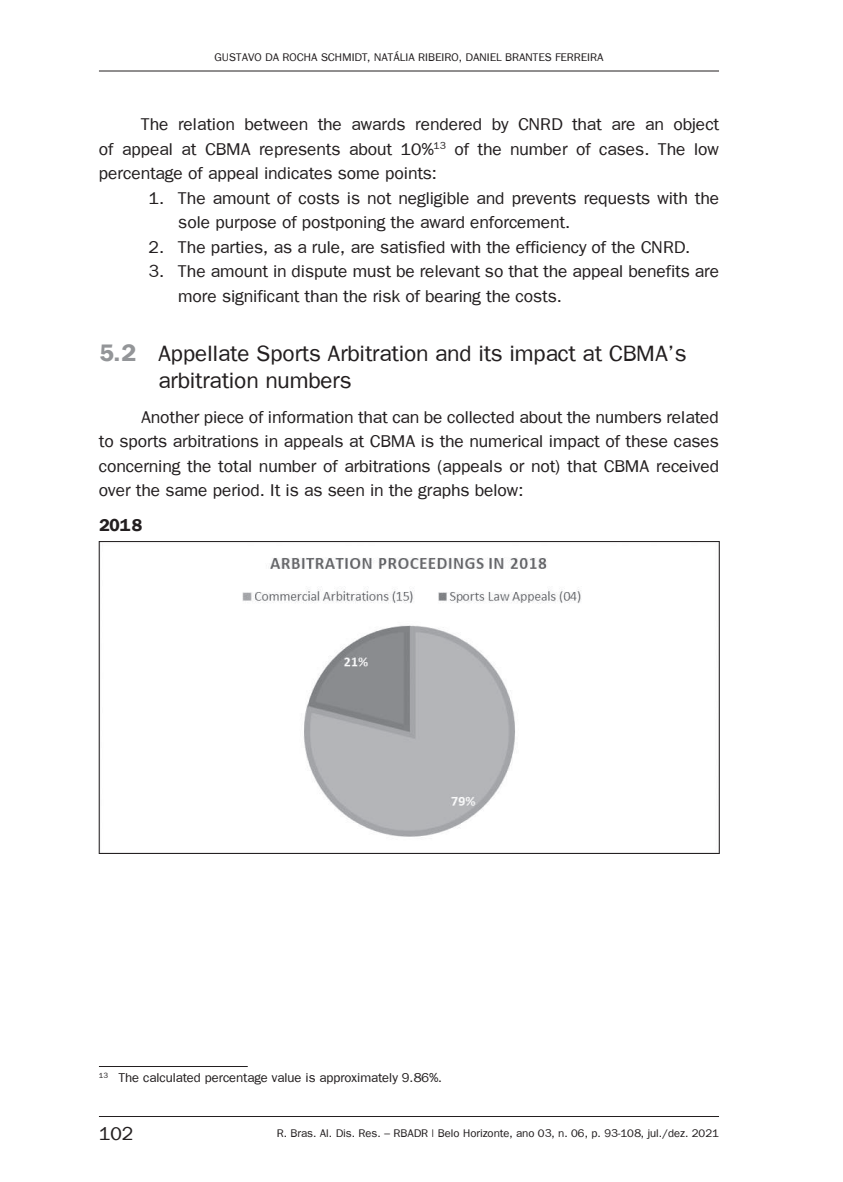
<style>
.page{position:relative;width:843px;height:1182px;background:#fff}
.page>*{position:absolute;margin:0;border:0;box-sizing:border-box;transform-origin:0 0}
.t1{font:22.75px/27.3px "Frankfurt";color:#231f20}
.t2{font:19.25px "Frankfurt";color:#231f20}
.t3{font:17.5px/24.5px "Frankfurt";color:#231f20;text-align:justify}
.t4{font:700 17.5px "Frankfurt";color:#231f20}
.t5{font:13.12px "Frankfurt";color:#231f20}
.t6{font:11.38px "Frankfurt";color:#231f20}
.s1{font-weight:700;font-size:24.5px;color:#939598}
</style>
<div class="page">
<hr style="left:99px;top:1116px;width:620px;height:1px;background:#231f20">
<hr style="left:99px;top:71px;width:620px;height:1px;background:#231f20">
<img style="left:242px;top:557px;width:339px;height:280px">
<hr style="left:99px;top:1066px;width:149px;height:1px;background:#231f20">
<p class="t6" style="left:214px;top:51px;width:391px">GUSTAVO DA ROCHA SCHMIDT, NATáLIA RIBEIRO, DANIEL BRANTES FERREIRA</p>
<p class="t3" style="left:99px;top:112px;width:622px;text-indent:42px">The relation between the awards rendered by CNRD that are an object of appeal at CBMA represents about 10%<sup>13</sup> of the number of cases. The low percentage of appeal indicates some points:</p>
<p class="t3" style="left:178px;top:185px;width:542px;text-indent:-30px">1. The amount of costs is not negligible and prevents requests with the sole purpose of postponing the award enforcement.</p>
<p class="t3" style="left:149px;top:234px;width:543px">2. The parties, as a rule, are satisfied with the efficiency of the CNRD.</p>
<p class="t3" style="left:178px;top:259px;width:542px;text-indent:-30px">3. The amount in dispute must be relevant so that the appeal benefits are more significant than the risk of bearing the costs.</p>
<h1 class="t1" style="left:158px;top:339px;width:530px;text-indent:-60px"><span class="s1">5.2</span> Appellate Sports Arbitration and its impact at CBMA’s arbitration numbers</h1>
<p class="t3" style="left:99px;top:404px;width:622px;text-indent:42px">Another piece of information that can be collected about the numbers related to sports arbitrations in appeals at CBMA is the numerical impact of these cases concerning the total number of arbitrations (appeals or not) that CBMA received over the same period. It is as seen in the graphs below:</p>
<p class="t4" style="left:99px;top:515px;width:45px">2018</p>
<p class="t5" style="left:99px;top:1070px;width:345px"><sup>13</sup> The calculated percentage value is approximately 9.86%.</p>
<p class="t2" style="left:99px;top:1122px;width:36px">102</p>
<p class="t6" style="left:277px;top:1126px;width:444px">R. Bras. Al. Dis. Res. – RBADR | Belo Horizonte, ano 03, n. 06, p. 93-108, jul./dez. 2021</p>
</div>
